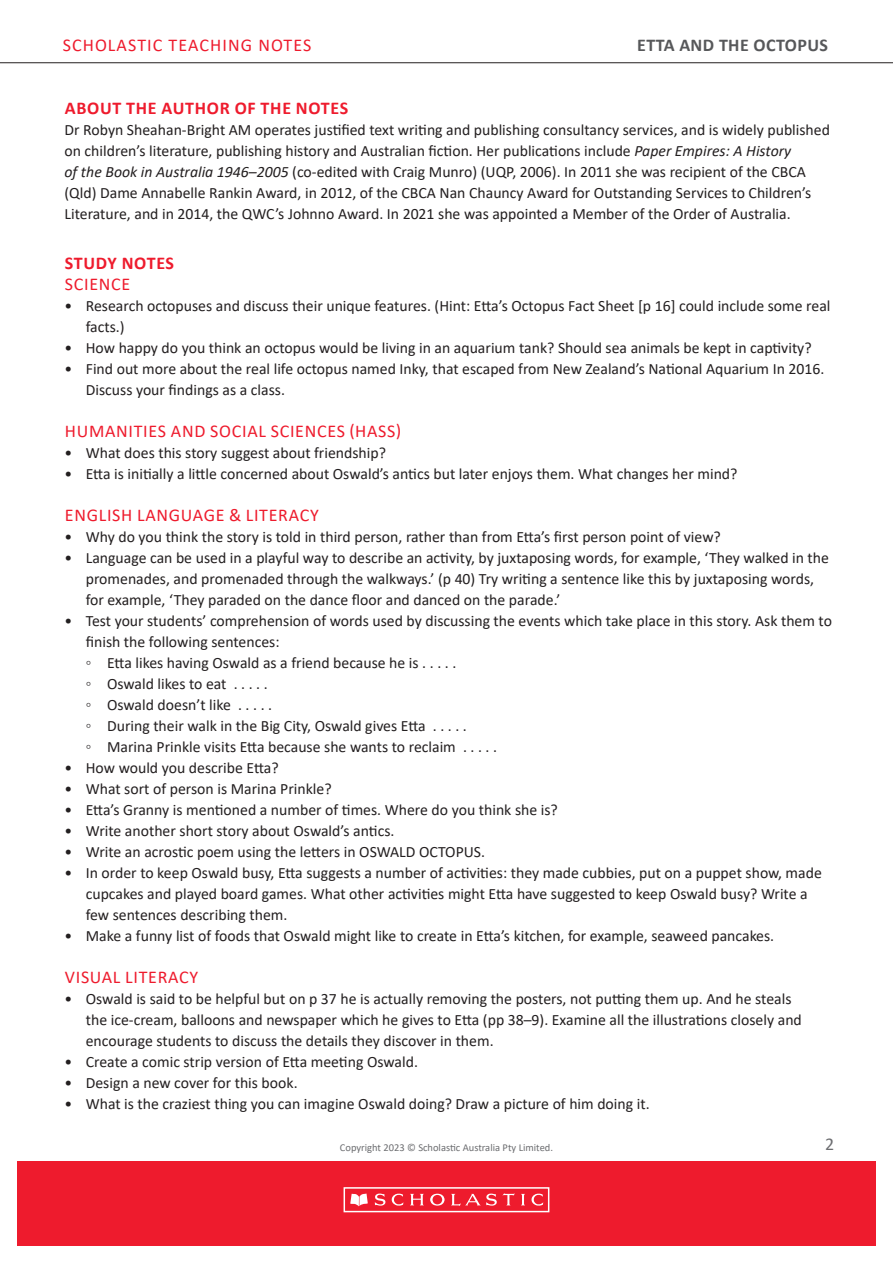
<style>
.page{position:relative;width:893px;height:1263px;background:#fff}
.page>*{position:absolute;margin:0;border:0;box-sizing:border-box;transform-origin:0 0}
.SUB_HEAD_2{font:18px "Calibri";letter-spacing:.04em;color:#ee1b2d}
.SUB_HEAD_1{font:700 18px "Calibri";letter-spacing:.04em;color:#ee1b2d}
.SUB_HEAD_2-2{font:18px "Calibri";letter-spacing:.06em;color:#ee1b2d}
.t1{font:700 18px "Calibri";letter-spacing:.02em;color:#57585a}
.t2{font:18px "Calibri";color:#6c6d70}
.Body_Copy__Para_spac{font:15.75px/21px "Calibri";color:#231f20}
.t3{font:10.5px "Calibri";color:#6c6d70}
.s1{font-style:italic}
</style>
<div class="page">
<div style="left:17px;top:1161px;width:859px;height:85px;background:#ee1b2d"></div>
<div style="left:344px;top:1187px;width:205px;height:25px;border:2px solid #fff"></div>
<svg style="left:350px;top:1193px;width:18px;height:13px"></svg>
<svg style="left:375px;top:1193px;width:28px;height:13px"></svg>
<svg style="left:410px;top:1194px;width:14px;height:11px"></svg>
<svg style="left:521px;top:1194px;width:4px;height:11px"></svg>
<svg style="left:531px;top:1193px;width:12px;height:13px"></svg>
<svg style="left:430px;top:1194px;width:15px;height:11px"></svg>
<svg style="left:451px;top:1193px;width:64px;height:13px"></svg>
<hr style="left:0;top:62px;width:893px;height:1px;background:#231f20">
<p class="SUB_HEAD_2-2" style="left:63px;top:32px;width:250px">SCHOLASTIC TEACHING NOTES</p>
<p class="t1" style="left:637px;top:32px;width:192px">ETTA AND THE OCTOPUS</p>
<p class="SUB_HEAD_1" style="left:65px;top:95px;width:285px">ABOUT THE AUTHOR OF THE NOTES</p>
<p class="Body_Copy__Para_spac" style="left:65px;top:118px;width:767px">Dr Robyn Sheahan-Bright AM operates justified text writing and publishing consultancy services, and is widely published on children’s literature, publishing history and Australian fiction. Her publications include <span class="s1">Paper Empires: A History<br>of the Book in Australia 1946–2005</span> (co-edited with Craig Munro) (UQP, 2006). In 2011 she was recipient of the CBCA (Qld) Dame Annabelle Rankin Award, in 2012, of the CBCA Nan Chauncy Award for Outstanding Services to Children’s Literature, and in 2014, the QWC’s Johnno Award. In 2021 she was appointed a Member of the Order of Australia.</p>
<p class="SUB_HEAD_1" style="left:65px;top:250px;width:111px">STUDY NOTES</p>
<p class="SUB_HEAD_2" style="left:65px;top:272px;width:67px">SCIENCE</p>
<p class="Body_Copy__Para_spac" style="left:86px;top:295px;width:746px;text-indent:-21px">• Research octopuses and discuss their unique features. (Hint: Etta’s Octopus Fact Sheet [p 16] could include some real facts.)</p>
<p class="Body_Copy__Para_spac" style="left:65px;top:337px;width:749px">• How happy do you think an octopus would be living in an aquarium tank? Should sea animals be kept in captivity?</p>
<p class="Body_Copy__Para_spac" style="left:86px;top:358px;width:740px;text-indent:-21px">• Find out more about the real life octopus named Inky, that escaped from New Zealand’s National Aquarium In 2016.<br>Discuss your findings as a class.</p>
<p class="SUB_HEAD_2" style="left:65px;top:419px;width:338px">HUMANITIES AND SOCIAL SCIENCES (HASS)</p>
<p class="Body_Copy__Para_spac" style="left:65px;top:442px;width:323px">• What does this story suggest about friendship?</p>
<p class="Body_Copy__Para_spac" style="left:65px;top:463px;width:674px">• Etta is initially a little concerned about Oswald’s antics but later enjoys them. What changes her mind?</p>
<p class="SUB_HEAD_2" style="left:65px;top:503px;width:255px">ENGLISH LANGUAGE &amp; LITERACY</p>
<p class="Body_Copy__Para_spac" style="left:65px;top:526px;width:658px">• Why do you think the story is told in third person, rather than from Etta’s first person point of view?</p>
<p class="Body_Copy__Para_spac" style="left:86px;top:547px;width:745px;text-indent:-21px">• Language can be used in a playful way to describe an activity, by juxtaposing words, for example, ‘They walked in the promenades, and promenaded through the walkways.’ (p 40) Try writing a sentence like this by juxtaposing words, for example, ‘They paraded on the dance floor and danced on the parade.’</p>
<p class="Body_Copy__Para_spac" style="left:86px;top:610px;width:748px;text-indent:-21px">• Test your students’ comprehension of words used by discussing the events which take place in this story. Ask them to finish the following sentences:</p>
<p class="Body_Copy__Para_spac" style="left:86px;top:652px;width:372px">◦ Etta likes having Oswald as a friend because he is . . . . .</p>
<p class="Body_Copy__Para_spac" style="left:86px;top:673px;width:183px">◦ Oswald likes to eat . . . . .</p>
<p class="Body_Copy__Para_spac" style="left:86px;top:694px;width:188px">◦ Oswald doesn’t like . . . . .</p>
<p class="Body_Copy__Para_spac" style="left:86px;top:715px;width:383px">◦ During their walk in the Big City, Oswald gives Etta . . . . .</p>
<p class="Body_Copy__Para_spac" style="left:86px;top:736px;width:413px">◦ Marina Prinkle visits Etta because she wants to reclaim . . . . .</p>
<p class="Body_Copy__Para_spac" style="left:65px;top:757px;width:216px">• How would you describe Etta?</p>
<p class="Body_Copy__Para_spac" style="left:65px;top:778px;width:269px">• What sort of person is Marina Prinkle?</p>
<p class="Body_Copy__Para_spac" style="left:65px;top:799px;width:495px">• Etta’s Granny is mentioned a number of times. Where do you think she is?</p>
<p class="Body_Copy__Para_spac" style="left:65px;top:820px;width:331px">• Write another short story about Oswald’s antics.</p>
<p class="Body_Copy__Para_spac" style="left:65px;top:841px;width:422px">• Write an acrostic poem using the letters in OSWALD OCTOPUS.</p>
<p class="Body_Copy__Para_spac" style="left:86px;top:862px;width:738px;text-indent:-21px">• In order to keep Oswald busy, Etta suggests a number of activities: they made cubbies, put on a puppet show, made cupcakes and played board games. What other activities might Etta have suggested to keep Oswald busy? Write a few sentences describing them.</p>
<p class="Body_Copy__Para_spac" style="left:65px;top:925px;width:711px">• Make a funny list of foods that Oswald might like to create in Etta’s kitchen, for example, seaweed pancakes.</p>
<p class="SUB_HEAD_2" style="left:65px;top:965px;width:135px">VISUAL LITERACY</p>
<p class="Body_Copy__Para_spac" style="left:86px;top:988px;width:718px;text-indent:-21px">• Oswald is said to be helpful but on p 37 he is actually removing the posters, not putting them up. And he steals the ice-cream, balloons and newspaper which he gives to Etta (pp 38–9). Examine all the illustrations closely and encourage students to discuss the details they discover in them.</p>
<p class="Body_Copy__Para_spac" style="left:65px;top:1051px;width:355px">• Create a comic strip version of Etta meeting Oswald.</p>
<p class="Body_Copy__Para_spac" style="left:65px;top:1072px;width:235px">• Design a new cover for this book.</p>
<p class="Body_Copy__Para_spac" style="left:65px;top:1093px;width:587px">• What is the craziest thing you can imagine Oswald doing? Draw a picture of him doing it.</p>
<p class="t3" style="left:340px;top:1140px;width:215px">Copyright 2023 © Scholastic Australia Pty Limited.</p>
<p class="t2" style="left:825px;top:1131px;width:11px">2</p>
</div>
